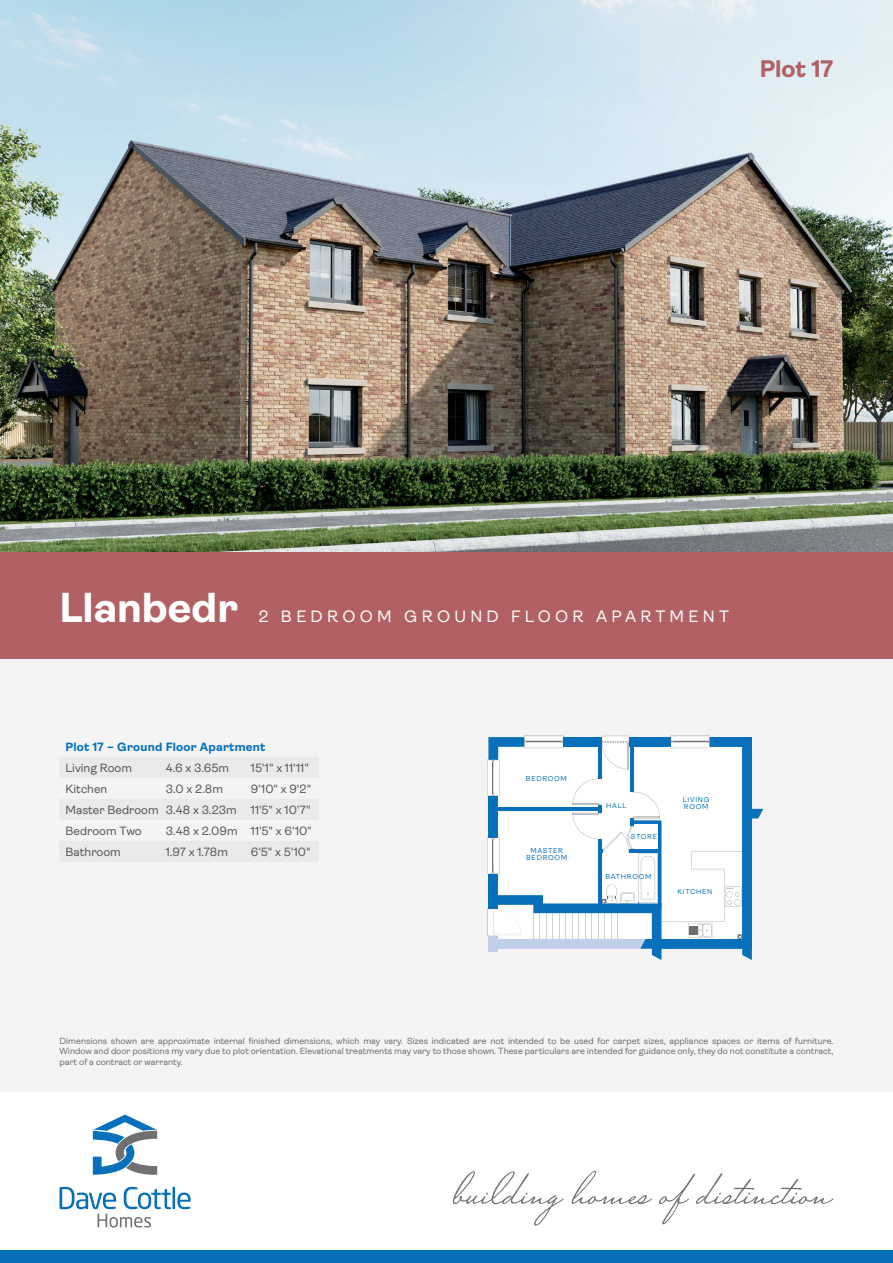
<style>
.page{position:relative;width:893px;height:1263px;background:#fff}
.page>*{position:absolute;margin:0;border:0;box-sizing:border-box;transform-origin:0 0}
.t1{font:700 42px "Ambit";color:#fff}
.t2{font:700 24px "Ambit";color:#b16164}
.t3{font:16.5px "Ambit";letter-spacing:.26em;color:#fff}
.t4{font:12px/21px "Ambit";color:#57585a;text-align:justify}
.t5{font:700 12px "Ambit";letter-spacing:.02em;color:#0671ba}
.t6{font:9px/10.8px "Ambit";color:#707071;text-align:justify}
.t7{font:7.2px/7.2px "Ambit";letter-spacing:.1em;color:#0671ba;text-align:center}
</style>
<div class="page">
<img style="left:0;top:0;width:893px;height:553px">
<div style="left:0;top:553px;width:893px;height:106px;background:#b16164"></div>
<div style="left:0;top:659px;width:893px;height:433px;background:#f4f4f4"></div>
<hr style="left:173px;top:1187px;width:2px;height:22px;background:#0671ba">
<svg style="left:177px;top:1192px;width:14px;height:17px"></svg>
<svg style="left:60px;top:1187px;width:111px;height:40px"></svg>
<svg style="left:93px;top:1114px;width:64px;height:61px"></svg>
<svg style="left:487px;top:736px;width:276px;height:224px"></svg>
<div style="left:0;top:1250px;width:893px;height:13px;background:#0671ba"></div>
<svg style="left:60px;top:757px;width:259px;height:104px"></svg>
<svg style="left:453px;top:1171px;width:111px;height:54px"></svg>
<svg style="left:572px;top:1171px;width:80px;height:33px"></svg>
<svg style="left:659px;top:1173px;width:174px;height:51px"></svg>
<h2 class="t2" style="left:760px;top:55px;width:75px">Plot 17</h2>
<h1 class="t1" style="left:60px;top:584px;width:180px">Llanbedr</h1>
<h3 class="t3" style="left:259px;top:607px;width:472px">2 BEDROOM GROUND FLOOR APARTMENT</h3>
<h3 class="t5" style="left:66px;top:740px;width:201px">Plot 17 – Ground Floor Apartment</h3>
<h3 class="t4" style="left:66px;top:757px;width:68px">Living Room</h3>
<h3 class="t4" style="left:166px;top:757px;width:65px">4.6 x 3.65m</h3>
<h3 class="t4" style="left:251px;top:757px;width:60px">15'1" x 11'11"</h3>
<h3 class="t4" style="left:66px;top:778px;width:43px">Kitchen</h3>
<h3 class="t4" style="left:166px;top:778px;width:59px">3.0 x 2.8m</h3>
<h3 class="t4" style="left:66px;top:778px;width:247px;text-indent:185px">9'10" x 9'2" Master Bedroom 3.48 x 3.23m 11'5" x 10'7" Bedroom Two</h3>
<h3 class="t4" style="left:166px;top:820px;width:147px">3.48 x 2.09m 11'5" x 6'10"</h3>
<h3 class="t4" style="left:66px;top:841px;width:57px">Bathroom</h3>
<h3 class="t4" style="left:166px;top:841px;width:64px">1.97 x 1.78m</h3>
<h3 class="t4" style="left:251px;top:841px;width:61px">6'5" x 5'10"</h3>
<p class="t7" style="left:526px;top:775px;width:43px">BEDROOM</p>
<p class="t7" style="left:526px;top:847px;width:43px">MASTER<br>BEDROOM</p>
<p class="t7" style="left:606px;top:802px;width:22px">HALL</p>
<p class="t7" style="left:631px;top:833px;width:28px">STORE</p>
<p class="t7" style="left:605px;top:873px;width:48px">BATHROOM</p>
<p class="t7" style="left:683px;top:796px;width:28px;text-align:left">LIVING<br>ROOM</p>
<p class="t7" style="left:677px;top:888px;width:37px">KITCHEN</p>
<p class="t6" style="left:60px;top:1035px;width:775px">Dimensions shown are approximate internal finished dimensions, which may vary. Sizes indicated are not intended to be used for carpet sizes, appliance spaces or items of furniture.<br>Window and door positions my vary due to plot orientation. Elevational treatments may vary to those shown. These particulars are intended for guidance only, they do not constitute a contract, part of a contract or warranty.</p>
</div>
